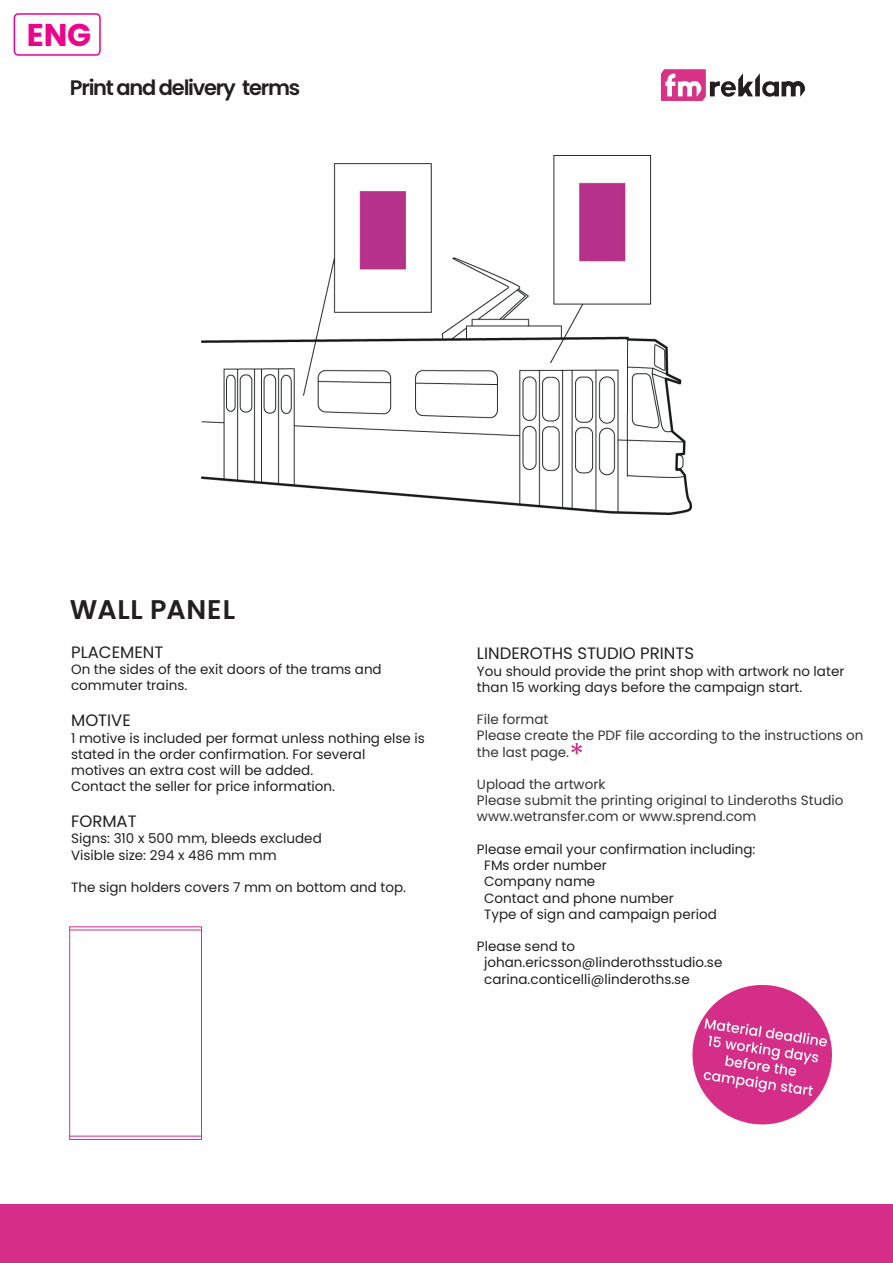
<style>
.page{position:relative;width:893px;height:1263px;background:#fff}
.page>*{position:absolute;margin:0;border:0;box-sizing:border-box;transform-origin:0 0}
.t1{font:700 31.5px "Poppins";color:#ed028c}
.t2{font:600 27px "Poppins";letter-spacing:.03em;color:#231f20}
.t3{font:600 21px "Poppins";letter-spacing:-.06em;color:#231f20}
.t4{font:16.5px "Poppins";color:#231f20}
.t5{font:13.5px/16.2px "Poppins";color:#231f20}
.t6{font:13.5px/16.2px "Poppins";color:#363536}
</style>
<div class="page">
<hr style="left:69px;top:930px;width:133px;height:1px;background:#d42e88">
<div style="left:69px;top:926px;width:133px;height:214px;border:1px solid #d42e88"></div>
<hr style="left:69px;top:1136px;width:133px;height:1px;background:#d42e88">
<div style="left:14px;top:13px;width:87px;height:43px;border:2px solid #ed028c;border-radius:4px"></div>
<svg style="left:692px;top:984px;width:140px;height:141px"></svg>
<svg style="left:661px;top:69px;width:144px;height:32px"></svg>
<svg style="left:571px;top:743px;width:11px;height:11px"></svg>
<div style="left:0;top:1204px;width:893px;height:59px;background:#d42e88"></div>
<img style="left:202px;top:156px;width:490px;height:358px">
<h1 class="t1" style="left:27px;top:16px;width:66px">ENG</h1>
<h3 class="t3" style="left:70px;top:75px;width:232px">Print and delivery terms</h3>
<h2 class="t2" style="left:70px;top:593px;width:167px">WALL PANEL</h2>
<p class="t4" style="left:71px;top:643px;width:94px">PLACEMENT</p>
<p class="t5" style="left:71px;top:661px;width:312px">On the sides of the exit doors of the trams and commuter trains.</p>
<p class="t4" style="left:71px;top:711px;width:61px">MOTIVE</p>
<p class="t5" style="left:71px;top:730px;width:355px">1 motive is included per format unless nothing else is stated in the order confirmation. For several<br>motives an extra cost will be added.<br>Contact the seller for price information.</p>
<p class="t4" style="left:71px;top:812px;width:67px">FORMAT</p>
<p class="t5" style="left:71px;top:831px;width:252px">Signs: 310 x 500 mm, bleeds excluded<br>Visible size: 294 x 486 mm mm</p>
<p class="t5" style="left:71px;top:879px;width:336px">The sign holders covers 7 mm on bottom and top.</p>
<p class="t4" style="left:477px;top:644px;width:219px">LINDEROTHS STUDIO PRINTS</p>
<p class="t5" style="left:477px;top:663px;width:369px">You should provide the print shop with artwork no later than 15 working days before the campaign start.</p>
<p class="t6" style="left:477px;top:711px;width:388px">File format<br>Please create the PDF file according to the instructions on the last page.</p>
<p class="t6" style="left:477px;top:776px;width:368px">Upload the artwork<br>Please submit the printing original to Linderoths Studio www.wetransfer.com or www.sprend.com</p>
<p class="t5" style="left:484px;top:841px;width:273px;text-indent:-7px">Please email your confirmation including:<br>FMs order number<br>Company name<br>Contact and phone number<br>Type of sign and campaign period</p>
<p class="t5" style="left:484px;top:938px;width:240px;text-indent:-7px">Please send to johan.ericsson@linderothsstudio.se carina.conticelli@linderoths.se</p>
</div>
